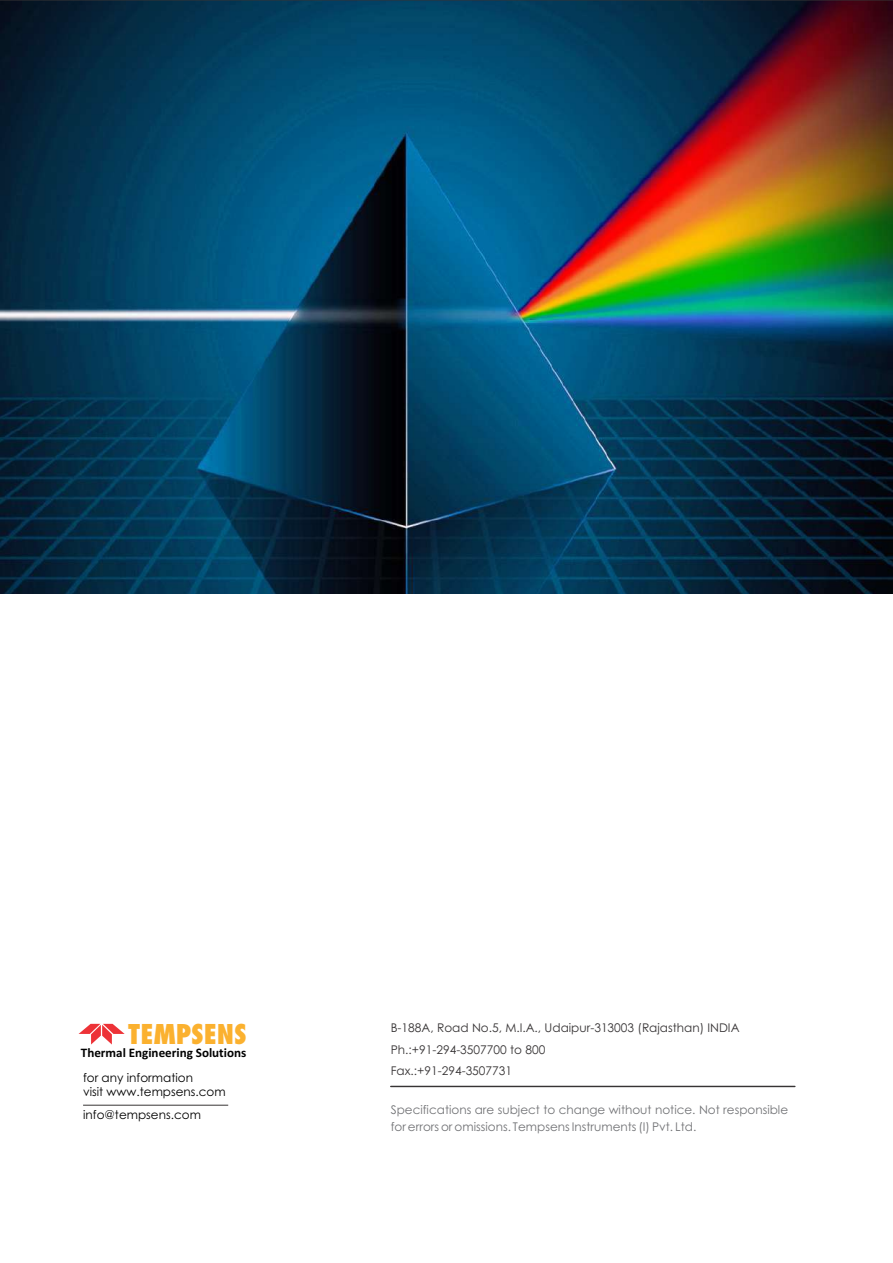
<style>
.page{position:relative;width:893px;height:1263px;background:#fff}
.page>*{position:absolute;margin:0;border:0;box-sizing:border-box;transform-origin:0 0}
.t1{font:26.55px "Fujiyama Extra Bold";color:#fbb12f}
.t2{font:700 13.05px "Calibri";color:#000}
.t3{font:12px/17.1px "Century Gothic";color:#727376}
.t4{font:12px/21.5px "Century Gothic";color:#373435}
.t5{font:12px/14.2px "Century Gothic";color:#000}
</style>
<div class="page">
<img style="left:0;top:0;width:893px;height:594px">
<hr style="left:83px;top:1105px;width:145px;height:1px;background:#373435">
<hr style="left:391px;top:1086px;width:404px;height:1px;background:#373435">
<svg style="left:79px;top:1024px;width:46px;height:20px"></svg>
<h1 class="t1" style="left:128px;top:1017px;width:120px">TEMPSENS</h1>
<p class="t2" style="left:81px;top:1047px;width:167px">Thermal Engineering Solutions</p>
<p class="t5" style="left:83px;top:1071px;width:144px">for any information<br>visit www.tempsens.com</p>
<p class="t5" style="left:83px;top:1108px;width:119px">info@tempsens.com</p>
<p class="t4" style="left:391px;top:1018px;width:350px">B-188A, Road No.5, M.I.A., Udaipur-313003 (Rajasthan) INDIA<br>Ph.:+91-294-3507700 to 800<br>Fax.:+91-294-3507731</p>
<p class="t3" style="left:391px;top:1102px;width:399px">Specifications are subject to change without notice. Not responsible for errors or omissions. Tempsens Instruments (I) Pvt. Ltd.</p>
</div>
